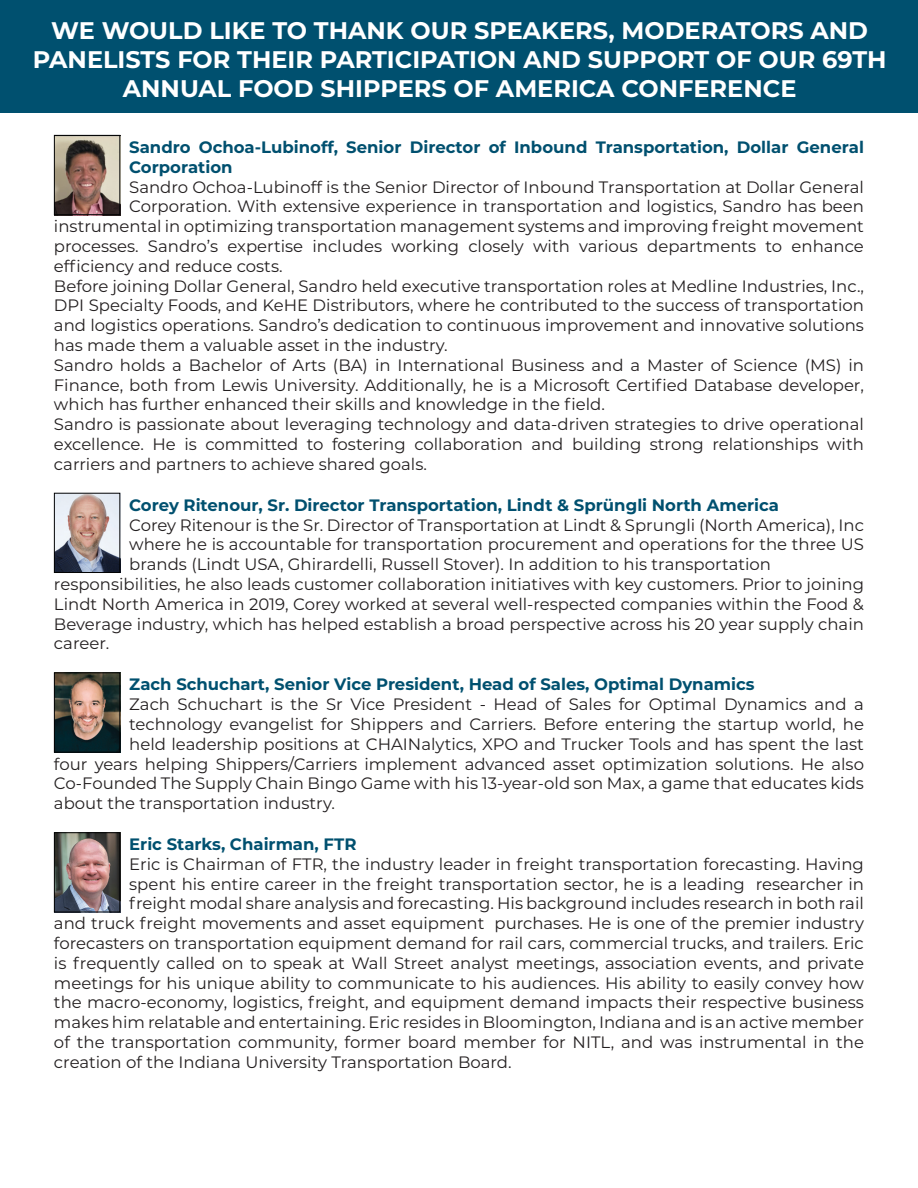
<style>
.page{position:relative;width:918px;height:1188px;background:#fff}
.page>*{position:absolute;margin:0;border:0;box-sizing:border-box;transform-origin:0 0}
.t1{font:700 24px/28.8px "Montserrat";color:#fff;text-align:center}
.t2{font:16.5px "Montserrat";color:#231f20}
.t3{font:700 16.5px/19.8px "Montserrat";color:#00506f}
</style>
<div class="page">
<div style="left:0;top:0;width:918px;height:112px;background:#00506f"></div>
<img style="left:56px;top:137px;width:62px;height:76px">
<div style="left:54px;top:135px;width:66px;height:80px;border:1px solid #020304"></div>
<img style="left:56px;top:495px;width:62px;height:76px">
<div style="left:54px;top:493px;width:66px;height:80px;border:1px solid #020304"></div>
<img style="left:56px;top:674px;width:62px;height:77px">
<div style="left:54px;top:672px;width:66px;height:81px;border:1px solid #020304"></div>
<img style="left:56px;top:834px;width:62px;height:76px">
<div style="left:54px;top:832px;width:66px;height:80px;border:1px solid #020304"></div>
<h1 class="t1" style="left:33px;top:15px;width:855px">WE WOULD LIKE TO THANK OUR SPEAKERS, MODERATORS AND<br>PANELISTS FOR THEIR PARTICIPATION AND SUPPORT OF OUR 69TH<br>ANNUAL FOOD SHIPPERS OF AMERICA CONFERENCE</h1>
<p class="t3" style="left:129px;top:136px;width:736px">Sandro Ochoa-Lubinoff, Senior Director of Inbound Transportation, Dollar General<br>Corporation</p>
<p class="t2" style="left:129px;top:175px;width:736px">Sandro Ochoa-Lubinoff is the Senior Director of Inbound Transportation at Dollar General</p>
<p class="t2" style="left:129px;top:195px;width:736px">Corporation. With extensive experience in transportation and logistics, Sandro has been</p>
<p class="t2" style="left:54px;top:215px;width:811px">instrumental in optimizing transportation management systems and improving freight movement</p>
<p class="t2" style="left:54px;top:235px;width:811px">processes. Sandro’s expertise includes working closely with various departments to enhance</p>
<p class="t2" style="left:54px;top:255px;width:230px">efficiency and reduce costs.</p>
<p class="t2" style="left:54px;top:274px;width:812px">Before joining Dollar General, Sandro held executive transportation roles at Medline Industries, Inc.,</p>
<p class="t2" style="left:54px;top:294px;width:812px">DPI Specialty Foods, and KeHE Distributors, where he contributed to the success of transportation</p>
<p class="t2" style="left:54px;top:314px;width:812px">and logistics operations. Sandro’s dedication to continuous improvement and innovative solutions</p>
<p class="t2" style="left:54px;top:334px;width:395px">has made them a valuable asset in the industry.</p>
<p class="t2" style="left:54px;top:354px;width:812px">Sandro holds a Bachelor of Arts (BA) in International Business and a Master of Science (MS) in</p>
<p class="t2" style="left:54px;top:373px;width:811px">Finance, both from Lewis University. Additionally, he is a Microsoft Certified Database developer,</p>
<p class="t2" style="left:54px;top:393px;width:552px">which has further enhanced their skills and knowledge in the field.</p>
<p class="t2" style="left:54px;top:413px;width:811px">Sandro is passionate about leveraging technology and data-driven strategies to drive operational</p>
<p class="t2" style="left:54px;top:433px;width:811px">excellence. He is committed to fostering collaboration and building strong relationships with</p>
<p class="t2" style="left:54px;top:453px;width:374px">carriers and partners to achieve shared goals.</p>
<p class="t3" style="left:129px;top:494px;width:651px">Corey Ritenour, Sr. Director Transportation, Lindt &amp; Sprüngli North America</p>
<p class="t2" style="left:129px;top:513px;width:736px">Corey Ritenour is the Sr. Director of Transportation at Lindt &amp; Sprungli (North America), Inc</p>
<p class="t2" style="left:129px;top:533px;width:736px">where he is accountable for transportation procurement and operations for the three US</p>
<p class="t2" style="left:129px;top:553px;width:643px">brands (Lindt USA, Ghirardelli, Russell Stover). In addition to his transportation</p>
<p class="t2" style="left:54px;top:573px;width:812px">responsibilities, he also leads customer collaboration initiatives with key customers. Prior to joining</p>
<p class="t2" style="left:54px;top:593px;width:812px">Lindt North America in 2019, Corey worked at several well-respected companies within the Food &amp;</p>
<p class="t2" style="left:54px;top:612px;width:811px">Beverage industry, which has helped establish a broad perspective across his 20 year supply chain</p>
<p class="t2" style="left:54px;top:632px;width:57px">career.</p>
<p class="t3" style="left:129px;top:674px;width:627px">Zach Schuchart, Senior Vice President, Head of Sales, Optimal Dynamics</p>
<p class="t2" style="left:129px;top:693px;width:736px">Zach Schuchart is the Sr Vice President - Head of Sales for Optimal Dynamics and a</p>
<p class="t2" style="left:129px;top:713px;width:736px">technology evangelist for Shippers and Carriers. Before entering the startup world, he</p>
<p class="t2" style="left:129px;top:733px;width:736px">held leadership positions at CHAINalytics, XPO and Trucker Tools and has spent the last</p>
<p class="t2" style="left:54px;top:752px;width:812px">four years helping Shippers/Carriers implement advanced asset optimization solutions. He also</p>
<p class="t2" style="left:54px;top:772px;width:811px">Co-Founded The Supply Chain Bingo Game with his 13-year-old son Max, a game that educates kids</p>
<p class="t2" style="left:54px;top:792px;width:282px">about the transportation industry.</p>
<p class="t3" style="left:129px;top:833px;width:229px">Eric Starks, Chairman, FTR</p>
<p class="t2" style="left:129px;top:853px;width:736px">Eric is Chairman of FTR, the industry leader in freight transportation forecasting. Having</p>
<p class="t2" style="left:129px;top:872px;width:736px">spent his entire career in the freight transportation sector, he is a leading researcher in</p>
<p class="t2" style="left:129px;top:892px;width:736px">freight modal share analysis and forecasting. His background includes research in both rail</p>
<p class="t2" style="left:54px;top:912px;width:812px">and truck freight movements and asset equipment purchases. He is one of the premier industry</p>
<p class="t2" style="left:54px;top:932px;width:811px">forecasters on transportation equipment demand for rail cars, commercial trucks, and trailers. Eric</p>
<p class="t2" style="left:54px;top:952px;width:812px">is frequently called on to speak at Wall Street analyst meetings, association events, and private</p>
<p class="t2" style="left:54px;top:971px;width:812px">meetings for his unique ability to communicate to his audiences. His ability to easily convey how</p>
<p class="t2" style="left:54px;top:991px;width:811px">the macro-economy, logistics, freight, and equipment demand impacts their respective business</p>
<p class="t2" style="left:54px;top:1011px;width:812px">makes him relatable and entertaining. Eric resides in Bloomington, Indiana and is an active member</p>
<p class="t2" style="left:54px;top:1031px;width:811px">of the transportation community, former board member for NITL, and was instrumental in the</p>
<p class="t2" style="left:54px;top:1051px;width:459px">creation of the Indiana University Transportation Board.</p>
</div>
